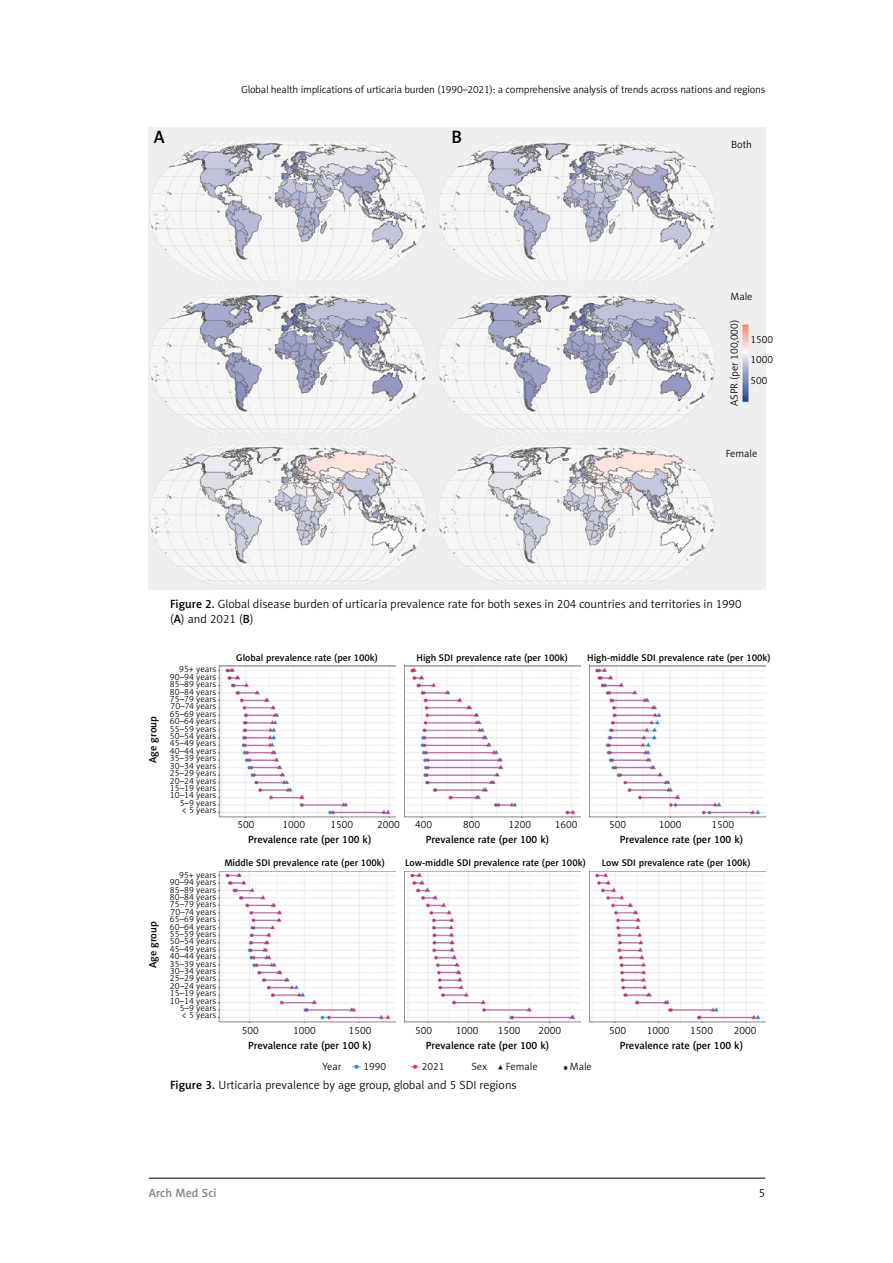
<style>
.page{position:relative;width:893px;height:1263px;background:#fff}
.page>*{position:absolute;margin:0;border:0;box-sizing:border-box;transform-origin:0 0}
.t1{font:18px "Naomi Sans EFN Medium";color:#000}
.t2{font:12px/14.4px "Naomi Sans EFN Light";color:#000}
.t3{font:12px "Naomi Sans EFN Medium";color:#808285}
.t4{font:10.5px/20.5px "Naomi Sans EFN Light";color:#000;text-align:justify}
.t5{font:10.5px "Naomi Sans EFN Medium";color:#000}
.t6{font:9.75px "Naomi Sans EFN Medium";color:#000}
.t7{font:9px/7.4px "Naomi Sans EFN Light";color:#000;text-align:right}
.s1{font-family:"Naomi Sans EFN Medium"}
</style>
<div class="page">
<hr style="left:149px;top:1178px;width:616px;height:1px;background:#000">
<img style="left:219px;top:666px;width:176px;height:151px">
<img style="left:219px;top:871px;width:176px;height:151px">
<img style="left:404px;top:666px;width:176px;height:151px">
<img style="left:404px;top:871px;width:176px;height:151px">
<img style="left:589px;top:666px;width:176px;height:151px">
<img style="left:589px;top:871px;width:176px;height:151px">
<img style="left:149px;top:128px;width:616px;height:462px">
<svg style="left:352px;top:1064px;width:9px;height:6px"></svg>
<svg style="left:410px;top:1064px;width:9px;height:5px"></svg>
<svg style="left:498px;top:1064px;width:5px;height:6px"></svg>
<svg style="left:563px;top:1065px;width:4px;height:5px"></svg>
<p class="t4" style="left:241px;top:79px;width:526px">Global health implications of urticaria burden (1990–2021): a comprehensive analysis of trends across nations and regions</p>
<h1 class="t1" style="left:154px;top:126px;width:12px">A</h1>
<h1 class="t1" style="left:452px;top:126px;width:12px">B</h1>
<p class="t4" style="left:731px;top:134px;width:23px">Both</p>
<p class="t4" style="left:730px;top:286px;width:23px">Male</p>
<p class="t4" style="left:724px;top:406px;width:87px;rotate:-90deg">ASPR (per 100,000)</p>
<p class="t4" style="left:750px;top:329px;width:24px">1500<br>1000<br>500</p>
<p class="t4" style="left:726px;top:443px;width:33px">Female</p>
<h2 class="t2" style="left:170px;top:597px;width:573px"><span class="s1">Figure 2.</span> Global disease burden of urticaria prevalence rate for both sexes in 204 countries and territories in 1990 (<span class="s1">A</span>) and 2021 (<span class="s1">B</span>)</h2>
<p class="t5" style="left:147px;top:763px;width:48px;rotate:-90deg">Age group</p>
<p class="t5" style="left:147px;top:968px;width:48px;rotate:-90deg">Age group</p>
<p class="t7" style="left:170px;top:666px;width:48px">95+ years<br>90–94 years<br>85–89 years<br>80–84 years<br>75–79 years<br>70–74 years<br>65–69 years<br>60–64 years<br>55–59 years<br>50–54 years<br>45–49 years<br>40–44 years<br>35–39 years<br>30–34 years<br>25–29 years<br>20–24 years<br>15–19 years<br>10–14 years<br>5–9 years<br>&lt; 5 years</p>
<p class="t7" style="left:170px;top:871px;width:48px">95+ years<br>90–94 years<br>85–89 years<br>80–84 years<br>75–79 years<br>70–74 years<br>65–69 years<br>60–64 years<br>55–59 years<br>50–54 years<br>45–49 years<br>40–44 years<br>35–39 years<br>30–34 years<br>25–29 years<br>20–24 years<br>15–19 years<br>10–14 years<br>5–9 years<br>&lt; 5 years</p>
<p class="t6" style="left:236px;top:652px;width:143px">Global prevalence rate (per 100k)</p>
<p class="t6" style="left:416px;top:652px;width:153px">High SDI prevalence rate (per 100k)</p>
<p class="t6" style="left:587px;top:652px;width:185px">High-middle SDI prevalence rate (per 100k)</p>
<p class="t4" style="left:237px;top:814px;width:19px">500</p>
<p class="t4" style="left:283px;top:814px;width:24px">1000</p>
<p class="t4" style="left:331px;top:814px;width:24px">1500</p>
<p class="t4" style="left:377px;top:814px;width:24px">2000</p>
<p class="t5" style="left:248px;top:833px;width:125px">Prevalence rate (per 100 k)</p>
<p class="t4" style="left:415px;top:814px;width:19px">400</p>
<p class="t4" style="left:463px;top:814px;width:19px">800</p>
<p class="t4" style="left:508px;top:814px;width:24px">1200</p>
<p class="t4" style="left:555px;top:814px;width:24px">1600</p>
<p class="t5" style="left:426px;top:834px;width:125px">Prevalence rate (per 100 k)</p>
<p class="t4" style="left:609px;top:814px;width:19px">500</p>
<p class="t4" style="left:659px;top:814px;width:24px">1000</p>
<p class="t4" style="left:711px;top:814px;width:24px">1500</p>
<p class="t5" style="left:620px;top:834px;width:125px">Prevalence rate (per 100 k)</p>
<p class="t6" style="left:224px;top:857px;width:162px">Middle SDI prevalence rate (per 100k)</p>
<p class="t6" style="left:405px;top:857px;width:182px">Low-middle SDI prevalence rate (per 100k)</p>
<p class="t6" style="left:602px;top:857px;width:150px">Low SDI prevalence rate (per 100k)</p>
<p class="t4" style="left:242px;top:1020px;width:19px">500</p>
<p class="t4" style="left:293px;top:1020px;width:24px">1000</p>
<p class="t4" style="left:349px;top:1020px;width:24px">1500</p>
<p class="t5" style="left:248px;top:1039px;width:125px">Prevalence rate (per 100 k)</p>
<p class="t4" style="left:415px;top:1020px;width:19px">500</p>
<p class="t4" style="left:456px;top:1020px;width:24px">1000</p>
<p class="t4" style="left:498px;top:1020px;width:24px">1500</p>
<p class="t4" style="left:538px;top:1020px;width:24px">2000</p>
<p class="t5" style="left:426px;top:1039px;width:125px">Prevalence rate (per 100 k)</p>
<p class="t4" style="left:609px;top:1020px;width:19px">500</p>
<p class="t4" style="left:647px;top:1020px;width:24px">1000</p>
<p class="t4" style="left:690px;top:1020px;width:24px">1500</p>
<p class="t4" style="left:734px;top:1020px;width:24px">2000</p>
<p class="t5" style="left:620px;top:1039px;width:125px">Prevalence rate (per 100 k)</p>
<p class="t4" style="left:322px;top:1056px;width:21px">Year</p>
<p class="t4" style="left:363px;top:1056px;width:24px">1990</p>
<p class="t4" style="left:422px;top:1056px;width:24px">2021</p>
<p class="t4" style="left:471px;top:1056px;width:17px">Sex</p>
<p class="t4" style="left:506px;top:1056px;width:33px">Female</p>
<p class="t4" style="left:570px;top:1056px;width:23px">Male</p>
<h2 class="t2" style="left:170px;top:1078px;width:348px"><span class="s1">Figure 3.</span> Urticaria prevalence by age group, global and 5 SDI regions</h2>
<h2 class="t3" style="left:149px;top:1186px;width:69px">Arch Med Sci</h2>
<h2 class="t2" style="left:759px;top:1186px;width:8px">5</h2>
</div>
